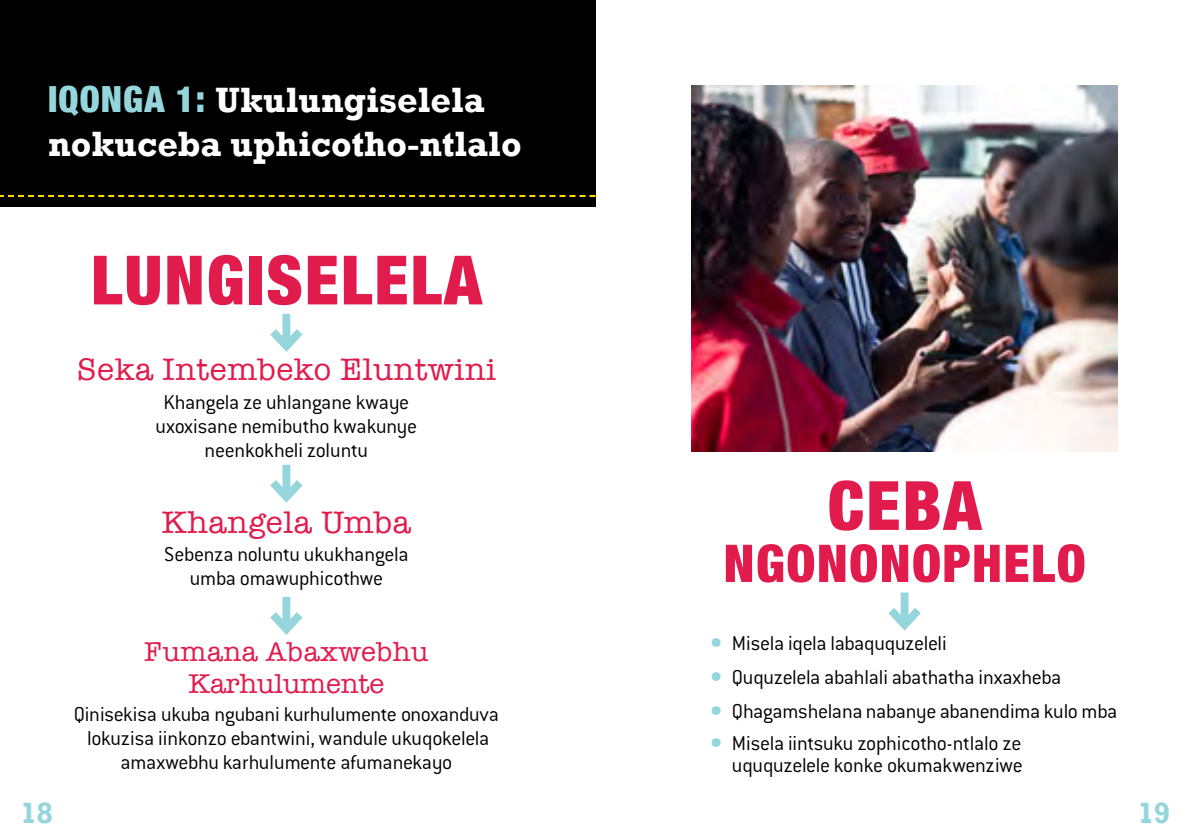
<style>
.page{position:relative;width:1191px;height:840px;background:#fff}
.page>*{position:absolute;margin:0;border:0;box-sizing:border-box;transform-origin:0 0}
.t1{font:900 condensed 68px "Helvetica Neue";letter-spacing:.03em;color:#e21b4d}
.t2{font:900 condensed 52px "Helvetica Neue";letter-spacing:.03em;color:#e21b4d}
.t3{font:700 36px/44px "Rockwell";color:#fff}
.t4{font:32px "American Typewriter";letter-spacing:.02em;color:#e21b4d}
.t5{font:700 30px "Rockwell";color:#94d6dc}
.t6{font:28px/32px "American Typewriter";letter-spacing:.015em;color:#e21b4d;text-align:center}
.t7{font:300 22px/24px "Conduit OSITC";letter-spacing:-.015em;color:#000;text-align:center}
.s1{font-family:"Helvetica Neue";font-weight:900;font-stretch:condensed;color:#94d6dc}
.s2{font-size:30px;color:#94d6dc}
</style>
<div class="page">
<div style="left:0;top:0;width:595px;height:206px;background:#000"></div>
<div style="left:282px;top:313px;width:8px;height:33px;background:#94d6dc"></div>
<svg style="left:270px;top:320px;width:33px;height:32px"></svg>
<div style="left:282px;top:464px;width:8px;height:32px;background:#94d6dc"></div>
<svg style="left:270px;top:471px;width:33px;height:32px"></svg>
<div style="left:282px;top:596px;width:8px;height:32px;background:#94d6dc"></div>
<svg style="left:270px;top:603px;width:33px;height:32px"></svg>
<div style="left:900px;top:592px;width:8px;height:32px;background:#94d6dc"></div>
<svg style="left:888px;top:599px;width:33px;height:32px"></svg>
<img style="left:692px;top:85px;width:425px;height:366px">
<svg style="left:0;top:195px;width:595px;height:2px"></svg>
<h3 class="t3" style="left:48px;top:78px;width:475px"><span class="s1">IQONGA 1:</span> Ukulungiselela nokuceba uphicotho-ntlalo</h3>
<h1 class="t1" style="left:91px;top:224px;width:392px">LUNGISELELA</h1>
<h3 class="t4" style="left:77px;top:345px;width:421px">Seka Intembeko Eluntwini</h3>
<p class="t7" style="left:156px;top:389px;width:263px">Khangela ze uhlangane kwaye uxoxisane nemibutho kwakunye neenkokheli zoluntu</p>
<h3 class="t4" style="left:162px;top:497px;width:250px">Khangela Umba</h3>
<p class="t7" style="left:164px;top:541px;width:246px">Sebenza noluntu ukukhangela umba omawuphicothwe</p>
<p class="t6" style="left:144px;top:634px;width:286px">Fumana Abaxwebhu<br>Karhulumente</p>
<p class="t7" style="left:74px;top:701px;width:427px">Qinisekisa ukuba ngubani kurhulumente onoxanduva lokuzisa iinkonzo ebantwini, wandule ukuqokelela amaxwebhu karhulumente afumanekayo</p>
<h1 class="t1" style="left:828px;top:449px;width:155px">CEBA</h1>
<h2 class="t2" style="left:723px;top:520px;width:363px">NGONONOPHELO</h2>
<p class="t7" style="left:709px;top:630px;width:239px"><span class="s2">•</span> Misela iqela labaququzeleli</p>
<p class="t7" style="left:709px;top:664px;width:354px"><span class="s2">•</span> Ququzelela abahlali abathatha inxaxheba</p>
<p class="t7" style="left:709px;top:698px;width:410px"><span class="s2">•</span> Qhagamshelana nabanye abanendima kulo mba</p>
<p class="t7" style="left:709px;top:731px;width:315px;line-height:22px;text-align:right"><span class="s2">•</span> Misela iintsuku zophicotho-ntlalo ze uququzelele konke okumakwenziwe</p>
<h3 class="t5" style="left:21px;top:794px;width:34px">18</h3>
<h3 class="t5" style="left:1137px;top:794px;width:34px">19</h3>
</div>
